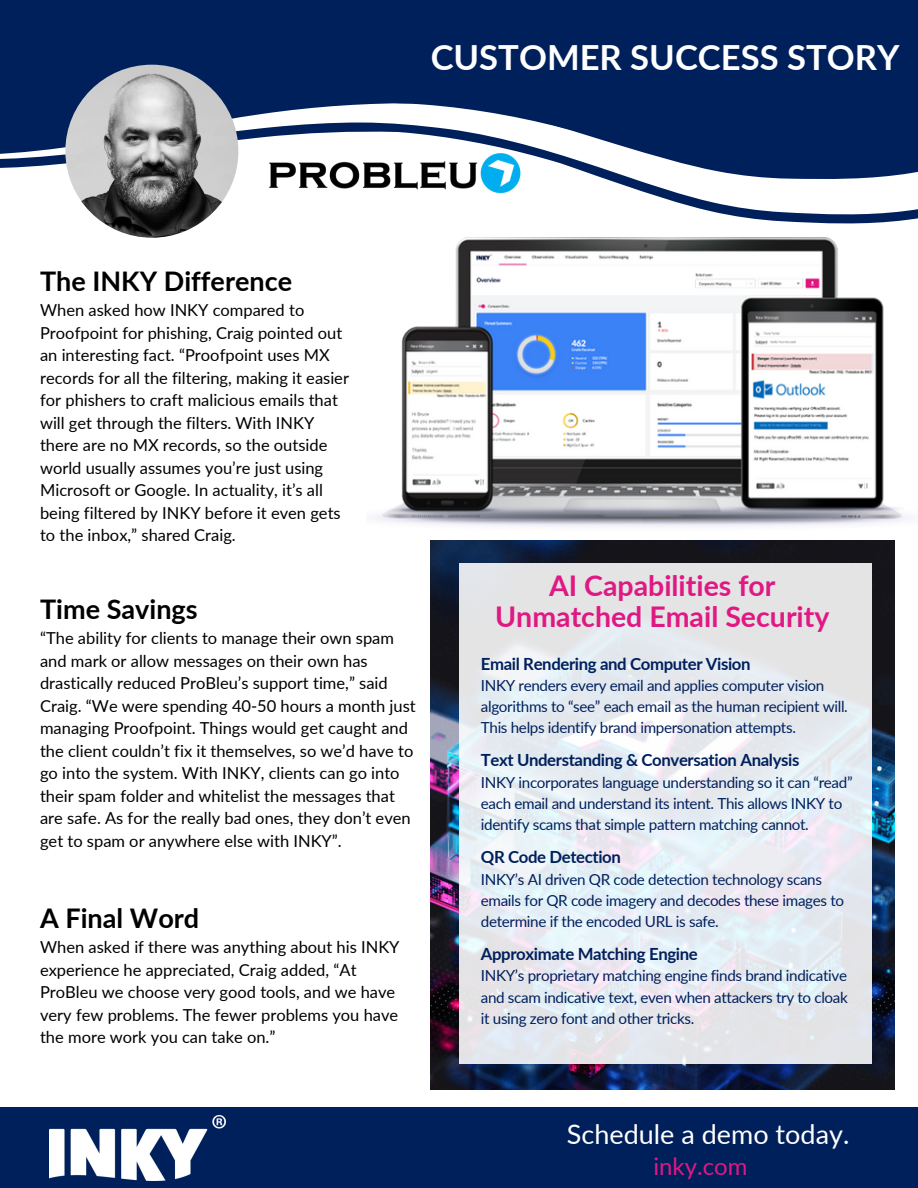
<style>
.page{position:relative;width:918px;height:1188px;background:#fff}
.page>*{position:absolute;margin:0;border:0;box-sizing:border-box;transform-origin:0 0}
.t1{font:700 34.65px "Lato";color:#fff}
.t2{font:700 28.5px/31.5px "Lato";color:#e01883;text-align:center}
.t3{font:700 27px "Lato";color:#000}
.t4{font:27px "Lato";color:#fff}
.t5{font:24px "Lato";color:#e01883}
.t6{font:700 16.8px "Lato";letter-spacing:-.02em;color:#00205c}
.t7{font:16.5px/22.5px "Lato";color:#000}
.t8{font:15.3px/21.3px "Lato";letter-spacing:-.02em;color:#00205c}
</style>
<div class="page">
<svg style="left:0;top:155px;width:918px;height:70px"></svg>
<svg style="left:0;top:0;width:918px;height:155px;background:#17346b"></svg>
<img style="left:373px;top:238px;width:538px;height:289px">
<img style="left:431px;top:541px;width:463px;height:549px">
<svg style="left:459px;top:564px;width:412px;height:500px;background:#e6eaef"></svg>
<div style="left:0;top:1107px;width:918px;height:81px;background:#00205c"></div>
<img style="left:49px;top:1115px;width:177px;height:65px">
<img style="left:65px;top:65px;width:173px;height:173px;border-radius:50%">
<img style="left:268px;top:150px;width:253px;height:45px">
<p class="t1" style="left:431px;top:35px;width:470px">CUSTOMER SUCCESS STORY</p>
<p class="t3" style="left:40px;top:265px;width:254px">The INKY Difference</p>
<p class="t7" style="left:40px;top:298px;width:310px">When asked how INKY compared to Proofpoint for phishing, Craig pointed out an interesting fact. “Proofpoint uses MX records for all the filtering, making it easier for phishers to craft malicious emails that will get through the filters. With INKY there are no MX records, so the outside world usually assumes you’re just using Microsoft or Google. In actuality, it’s all being filtered by INKY before it even gets to the inbox,” shared Craig.</p>
<p class="t3" style="left:40px;top:593px;width:159px">Time Savings</p>
<h2 class="t7" style="left:40px;top:627px;width:377px">“The ability for clients to manage their own spam and mark or allow messages on their own has drastically reduced ProBleu’s support time,” said Craig. “We were spending 40-50 hours a month just managing Proofpoint. Things would get caught and the client couldn’t fix it themselves, so we’d have to go into the system. With INKY, clients can go into their spam folder and whitelist the messages that are safe. As for the really bad ones, they don’t even get to spam or anywhere else with INKY”.</h2>
<p class="t3" style="left:40px;top:902px;width:161px">A Final Word</p>
<p class="t7" style="left:40px;top:935px;width:361px">When asked if there was anything about his INKY experience he appreciated, Craig added, “At ProBleu we choose very good tools, and we have very few problems. The fewer problems you have the more work you can take on.”</p>
<p class="t2" style="left:495px;top:569px;width:336px">AI Capabilities for<br>Unmatched Email Security</p>
<p class="t6" style="left:481px;top:653px;width:271px">Email Rendering and Computer Vision</p>
<p class="t8" style="left:481px;top:674px;width:369px">INKY renders every email and applies computer vision algorithms to “see” each email as the human recipient will.<br>This helps identify brand impersonation attempts.</p>
<p class="t6" style="left:481px;top:750px;width:320px">Text Understanding &amp; Conversation Analysis</p>
<p class="t8" style="left:481px;top:771px;width:373px">INKY incorporates language understanding so it can “read” each email and understand its intent. This allows INKY to identify scams that simple pattern matching cannot.</p>
<p class="t6" style="left:481px;top:847px;width:142px">QR Code Detection</p>
<p class="t8" style="left:481px;top:868px;width:365px">INKY’s AI driven QR code detection technology scans emails for QR code imagery and decodes these images to determine if the encoded URL is safe.</p>
<p class="t6" style="left:481px;top:944px;width:218px">Approximate Matching Engine</p>
<p class="t8" style="left:481px;top:965px;width:369px;text-align:justify">INKY’s proprietary matching engine finds brand indicative and scam indicative text, even when attackers try to cloak it using zero font and other tricks.</p>
<p class="t4" style="left:567px;top:1117px;width:284px">Schedule a demo today.</p>
<p class="t5" style="left:653px;top:1151px;width:96px">inky.com</p>
</div>
